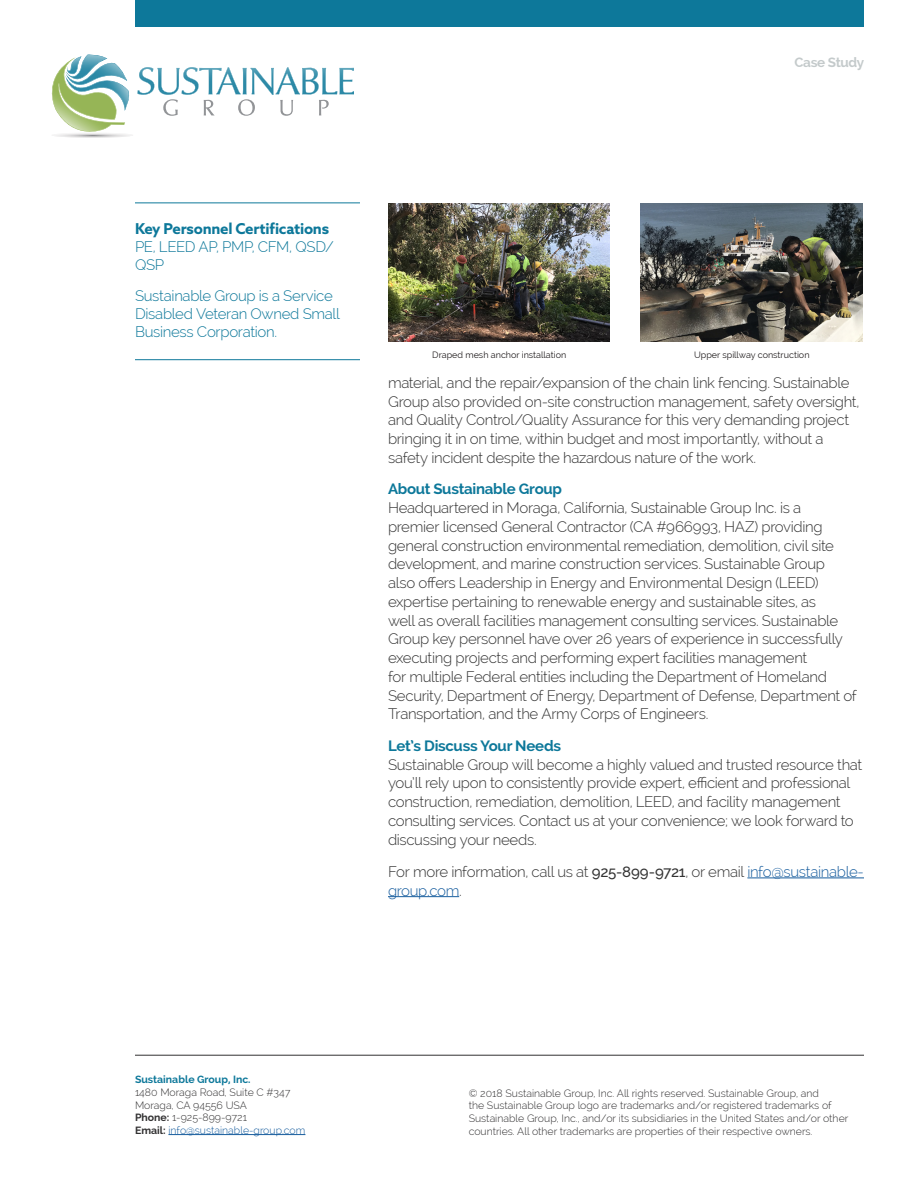
<style>
.page{position:relative;width:918px;height:1188px;background:#fff}
.page>*{position:absolute;margin:0;border:0;box-sizing:border-box;transform-origin:0 0}
.t1{font:300 15px/18.8px "Raleway";letter-spacing:-.02em;color:#333}
.t2{font:300 15px/18px "Raleway";letter-spacing:-.02em;color:#0d789a}
.t3{font:700 15px "Raleway";letter-spacing:-.02em;color:#0d789a}
.t4{font:700 15px "Azo Sans";letter-spacing:-.015em;color:#0d789a}
.t5{font:700 13.5px "Raleway";letter-spacing:-.025em;color:#c4cacb}
.t6{font:300 10.5px/12.6px "Raleway";color:#323132}
.t7{font:700 10.5px "Raleway";color:#0d789a}
.t8{font:9px "Raleway";color:#231f20}
.s1{font-weight:500}
.s2{color:#175d9e}
.s3{font-weight:700}
</style>
<div class="page">
<hr style="left:747px;top:878px;width:117px;height:1px;background:#175d9e">
<hr style="left:388px;top:896px;width:71px;height:1px;background:#175d9e">
<hr style="left:135px;top:1055px;width:729px;height:1px;background:#323132">
<hr style="left:168px;top:1134px;width:137px;height:1px;background:#175d9e">
<div style="left:135px;top:0;width:729px;height:27px;background:#0d789a"></div>
<hr style="left:135px;top:202px;width:225px;height:1px;background:#0d789a">
<hr style="left:135px;top:359px;width:225px;height:1px;background:#0d789a">
<svg style="left:51px;top:54px;width:303px;height:84px"></svg>
<img style="left:388px;top:203px;width:222px;height:139px">
<img style="left:640px;top:203px;width:222px;height:139px">
<p class="t5" style="left:795px;top:55px;width:71px">Case Study</p>
<p class="t4" style="left:135px;top:219px;width:196px">Key Personnel Certifications</p>
<p class="t2" style="left:135px;top:238px;width:200px">PE, LEED AP, PMP, CFM, QSD/<br>QSP</p>
<p class="t2" style="left:135px;top:287px;width:206px">Sustainable Group is a Service<br>Disabled Veteran Owned Small<br>Business Corporation.</p>
<p class="t8" style="left:432px;top:350px;width:136px">Draped mesh anchor installation</p>
<p class="t8" style="left:694px;top:350px;width:117px">Upper spillway construction</p>
<p class="t1" style="left:388px;top:373px;width:473px">material, and the repair/expansion of the chain link fencing. Sustainable Group also provided on-site construction management, safety oversight, and Quality Control/Quality Assurance for this very demanding project bringing it in on time, within budget and most importantly, without a safety incident despite the hazardous nature of the work.</p>
<p class="t3" style="left:388px;top:480px;width:175px">About Sustainable Group</p>
<p class="t1" style="left:388px;top:498px;width:470px">Headquartered in Moraga, California, Sustainable Group Inc. is a<br>premier licensed General Contractor (CA #966993, HAZ) providing general construction environmental remediation, demolition, civil site development, and marine construction services. Sustainable Group<br>also offers Leadership in Energy and Environmental Design (LEED) expertise pertaining to renewable energy and sustainable sites, as<br>well as overall facilities management consulting services. Sustainable Group key personnel have over 26 years of experience in successfully executing projects and performing expert facilities management<br>for multiple Federal entities including the Department of Homeland Security, Department of Energy, Department of Defense, Department of Transportation, and the Army Corps of Engineers.</p>
<p class="t3" style="left:388px;top:737px;width:175px">Let’s Discuss Your Needs</p>
<p class="t1" style="left:388px;top:755px;width:476px">Sustainable Group will become a highly valued and trusted resource that you’ll rely upon to consistently provide expert, efficient and professional construction, remediation, demolition, LEED, and facility management consulting services. Contact us at your convenience; we look forward to discussing your needs.</p>
<p class="t1" style="left:388px;top:862px;width:477px">For more information, call us at <span class="s1">925-899-9721</span>, or email <span class="s2">info@sustainable&shy;group.com</span>.</p>
<p class="t7" style="left:135px;top:1074px;width:117px">Sustainable Group, Inc.</p>
<p class="t6" style="left:135px;top:1086px;width:172px">1480 Moraga Road, Suite C #347<br>Moraga, CA 94556 USA<br><span class="s3">Phone:</span> 1-925-899-9721<br><span class="s3">Email:</span> <span class="s2">info@sustainable-group.com</span></p>
<p class="t6" style="left:469px;top:1087px;width:381px">© 2018 Sustainable Group, Inc. All rights reserved. Sustainable Group, and<br>the Sustainable Group logo are trademarks and/or registered trademarks of Sustainable Group, Inc., and/or its subsidiaries in the United States and/or other countries. All other trademarks are properties of their respective owners.</p>
</div>
